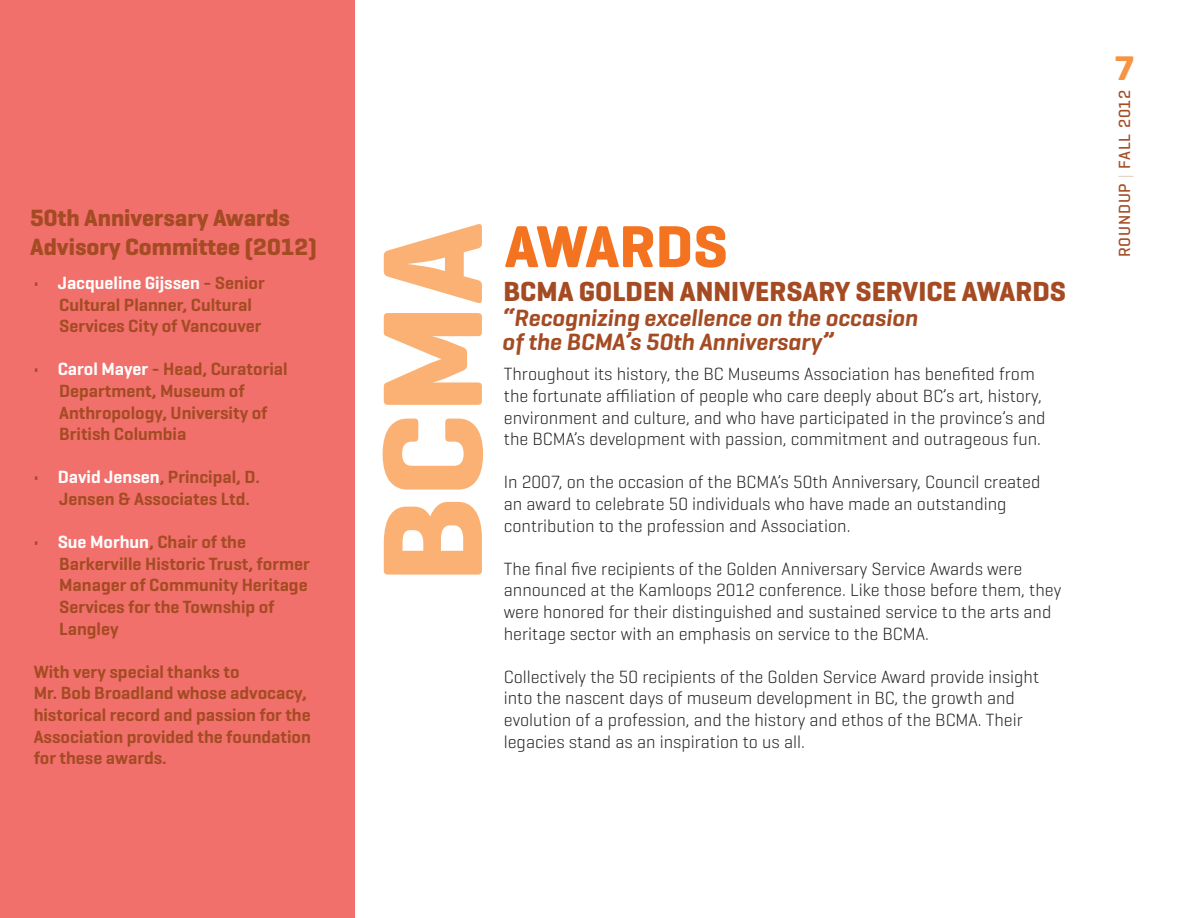
<style>
.page{position:relative;width:1188px;height:918px;background:#fff}
.page>*{position:absolute;margin:0;border:0;box-sizing:border-box;transform-origin:0 0}
.t1{font:700 144.3px "Geogrotesque";color:#fab173}
.t2{font:700 60.15px "Geogrotesque";color:#f47321}
.t3{font:700 34.8px "Geogrotesque";color:#f79443}
.t4{font:700 28.05px "Geogrotesque";color:#a44b23}
.t5{font:italic 600 24px/24px "Geogrotesque";color:#a44b23}
.t6{font:700 24px/28.8px "Geogrotesque";color:#a44b23}
.t7{font:300 18px/21.6px "Geogrotesque";color:#231f20}
.t8{font:600 18px/21.6px "Geogrotesque";color:#a44b23}
.t9{font:500 16.5px "Geogrotesque";letter-spacing:.05em;color:#a44b23}
.s1{color:#fff}
.s2{font-weight:100}
</style>
<div class="page">
<div style="left:0;top:0;width:354px;height:918px;background:#f2706c"></div>
<h3 class="t6" style="left:30px;top:204px;width:288px">50th Anniversary Awards<br>Advisory Committee (2012)</h3>
<p class="t8" style="left:59px;top:272px;width:207px;text-indent:-25px">• <span class="s1">Jacqueline Gijssen</span> - Senior<br>Cultural Planner, Cultural<br>Services City of Vancouver</p>
<p class="t8" style="left:59px;top:358px;width:230px;text-indent:-25px">• <span class="s1">Carol Mayer</span> - Head, Curatorial<br>Department, Museum of<br>Anthropology, University of<br>British Columbia</p>
<p class="t8" style="left:59px;top:466px;width:202px;text-indent:-25px">• <span class="s1">David Jensen</span>, Principal, D.<br>Jensen &amp; Associates Ltd.</p>
<p class="t8" style="left:59px;top:531px;width:252px;text-indent:-25px">• <span class="s1">Sue Morhun</span>, Chair of the<br>Barkerville Historic Trust, former<br>Manager of Community Heritage<br>Services for the Township of<br>Langley</p>
<p class="t8" style="left:34px;top:661px;width:279px">With very special thanks to<br>Mr. Bob Broadland whose advocacy, historical record and passion for the<br>Association provided the foundation for these awards.</p>
<h1 class="t1" style="left:343px;top:583px;width:362px;rotate:-90deg">BCMA</h1>
<h2 class="t2" style="left:505px;top:209px;width:225px">award s</h2>
<h3 class="t4" style="left:503px;top:274px;width:562px">BCMA GOLDEN ANN IVERSARY SERVICE AWARDS</h3>
<h3 class="t5" style="left:502px;top:305px;width:417px">“Recognizing excellence on the occasion of the BCMA’s 50th Anniversary”</h3>
<p class="t7" style="left:504px;top:363px;width:543px">Throughout its history, the BC Museums Association has benefited from the fortunate affiliation of people who care deeply about BC’s art, history, environment and culture, and who have participated in the province’s and the BCMA’s development with passion, commitment and outrageous fun.</p>
<p class="t7" style="left:504px;top:471px;width:538px">In 2007, on the occasion of the BCMA’s 50th Anniversary, Council created an award to celebrate 50 individuals who have made an outstanding contribution to the profession and Association.</p>
<p class="t7" style="left:504px;top:557px;width:559px">The final five recipients of the Golden Anniversary Service Awards were announced at the Kamloops 2012 conference. Like those before them, they were honored for their distinguished and sustained service to the arts and heritage sector with an emphasis on service to the BCMA.</p>
<p class="t7" style="left:504px;top:665px;width:537px">Collectively the 50 recipients of the Golden Service Award provide insight into the nascent days of museum development in BC, the growth and evolution of a profession, and the history and ethos of the BCMA. Their legacies stand as an inspiration to us all.</p>
<h3 class="t3" style="left:1114px;top:47px;width:21px">7</h3>
<p class="t9" style="left:1114px;top:257px;width:169px;rotate:-90deg">ROUNDUP <span class="s2">|</span> FALL 2012</p>
</div>
